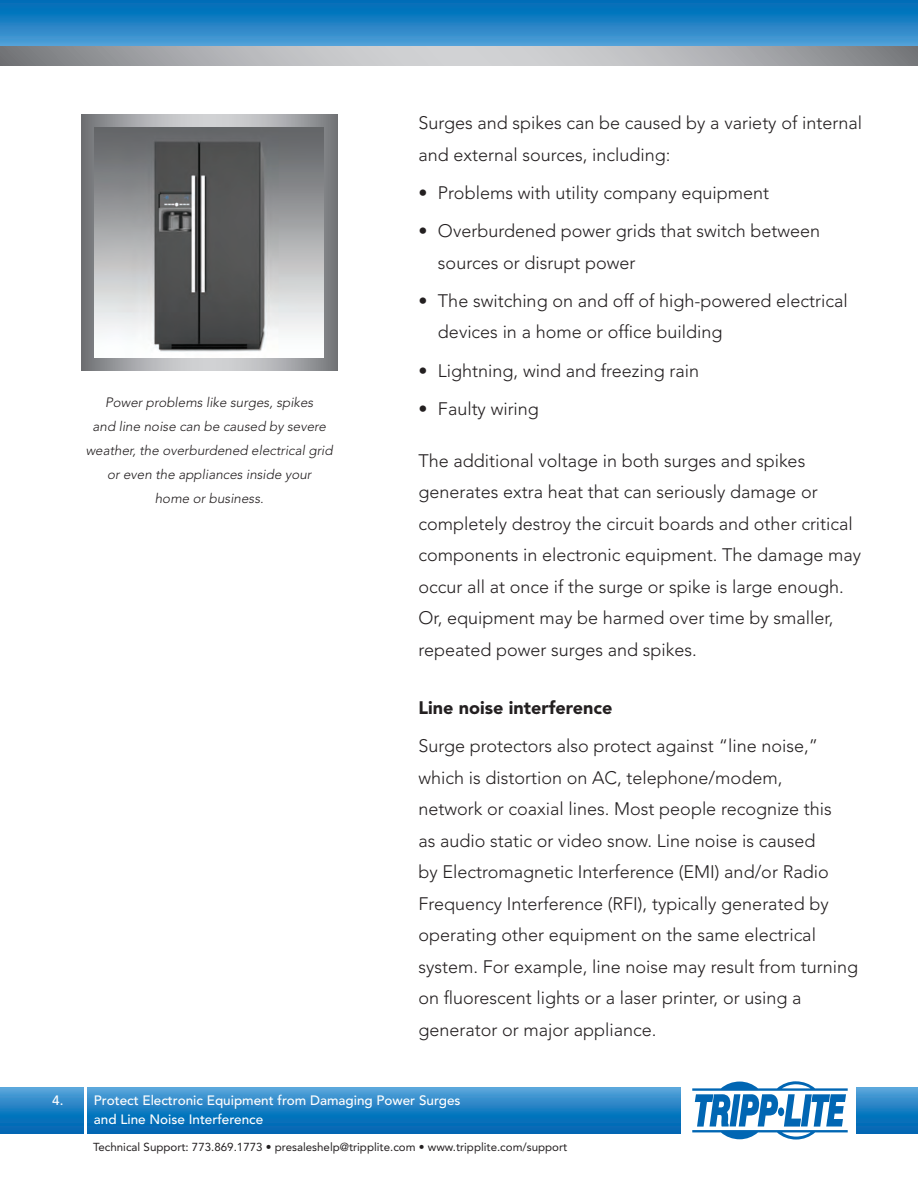
<style>
.page{position:relative;width:918px;height:1188px;background:#fff}
.page>*{position:absolute;margin:0;border:0;box-sizing:border-box;transform-origin:0 0}
.t1{font:300 18px/31.5px "Avenir";color:#231f20}
.t2{font:900 18px "Avenir";color:#231f20}
.t3{font:italic 300 13.5px/24px "Avenir";color:#231f20;text-align:center}
.t4{font:500 13.5px/19.5px "Avenir";color:#fff}
.t5{font:11.55px "Avenir";color:#231f20}
</style>
<div class="page">
<svg style="left:81px;top:114px;width:257px;height:257px;background:#939497"></svg>
<img style="left:94px;top:128px;width:230px;height:229px">
<svg style="left:0;top:0;width:918px;height:46px;background:#2183c5"></svg>
<svg style="left:0;top:46px;width:918px;height:20px;background:#aeafb2"></svg>
<svg style="left:0;top:1088px;width:918px;height:46px;background:#1f7fc3"></svg>
<div style="left:681px;top:1067px;width:175px;height:91px;background:#fff"></div>
<svg style="left:692px;top:1081px;width:156px;height:59px"></svg>
<hr style="left:85px;top:1081px;width:2px;height:63px;background:#fff">
<p class="t4" style="left:52px;top:1091px;width:13px">4.</p>
<p class="t3" style="left:86px;top:390px;width:249px">Power problems like surges, spikes<br>and line noise can be caused by severe weather, the overburdened electrical grid or even the appliances inside your<br>home or business.</p>
<p class="t1" style="left:418px;top:107px;width:445px">Surges and spikes can be caused by a variety of internal and external sources, including:</p>
<p class="t1" style="left:418px;top:177px;width:352px">• Problems with utility company equipment</p>
<p class="t1" style="left:438px;top:215px;width:384px;text-indent:-19px">• Overburdened power grids that switch between sources or disrupt power</p>
<p class="t1" style="left:438px;top:285px;width:411px;text-indent:-19px">• The switching on and off of high-powered electrical devices in a home or office building</p>
<p class="t1" style="left:418px;top:355px;width:282px">• Lightning, wind and freezing rain</p>
<p class="t1" style="left:418px;top:393px;width:122px">• Faulty wiring</p>
<p class="t1" style="left:418px;top:445px;width:444px">The additional voltage in both surges and spikes generates extra heat that can seriously damage or completely destroy the circuit boards and other critical components in electronic equipment. The damage may occur all at once if the surge or spike is large enough.<br>Or, equipment may be harmed over time by smaller, repeated power surges and spikes.</p>
<p class="t2" style="left:418px;top:697px;width:195px">Line noise interference</p>
<p class="t1" style="left:418px;top:730px;width:441px">Surge protectors also protect against “line noise,” which is distortion on AC, telephone/modem,<br>network or coaxial lines. Most people recognize this<br>as audio static or video snow. Line noise is caused<br>by Electromagnetic Interference (EMI) and/or Radio Frequency Interference (RFI), typically generated by operating other equipment on the same electrical system. For example, line noise may result from turning on fluorescent lights or a laser printer, or using a generator or major appliance.</p>
<p class="t4" style="left:94px;top:1091px;width:368px">Protect Electronic Equipment from Damaging Power Surges and Line Noise Interference</p>
<p class="t5" style="left:93px;top:1141px;width:476px">Technical Support: 773.869.1773 • presaleshelp@tripplite.com • www.tripplite.com/support</p>
</div>
